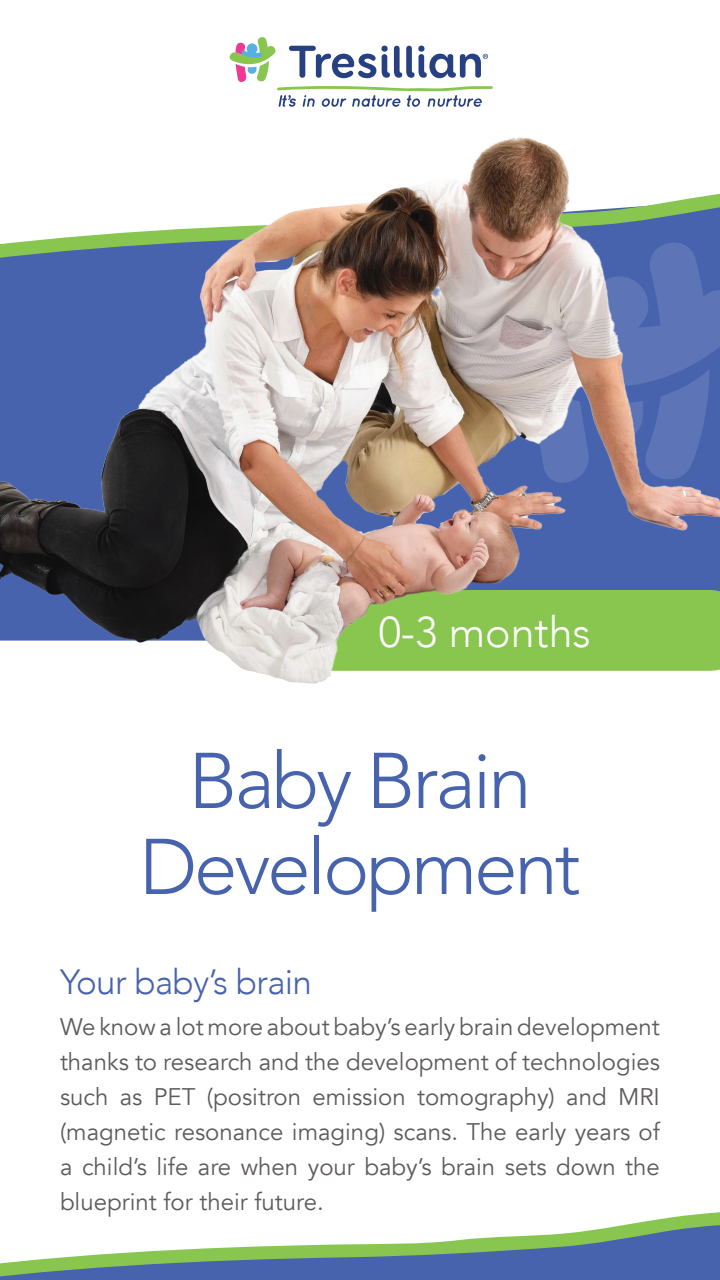
<style>
.page{position:relative;width:720px;height:1280px;background:#fff}
.page>*{position:absolute;margin:0;border:0;box-sizing:border-box;transform-origin:0 0}
._2015_Front_Page_Sub{font:300 78px/86px "Avenir";letter-spacing:-.04em;color:#4863ae;text-align:center}
.t1{font:300 42.9px "Avenir";color:#fff}
._2022_Digital_head{font:300 35px "Avenir";letter-spacing:-.02em;color:#4863ae}
._2022_Digital{font:24px/35px "Avenir";color:#5f5b5d;text-align:justify}
</style>
<div class="page">
<svg style="left:0;top:1234px;width:720px;height:30px"></svg>
<svg style="left:0;top:1264px;width:720px;height:16px;background:#4c6aa6"></svg>
<svg style="left:559px;top:1212px;width:161px;height:22px"></svg>
<svg style="left:229px;top:37px;width:264px;height:70px"></svg>
<img style="left:0;top:137px;width:720px;height:547px">
<p class="t1" style="left:379px;top:607px;width:214px">0-3 months</p>
<p class="_2015_Front_Page_Sub" style="left:139px;top:738px;width:443px">Baby Brain<br>Development</p>
<p class="_2022_Digital_head" style="left:60px;top:961px;width:254px">Your baby’s brain</p>
<p class="_2022_Digital" style="left:60px;top:1009px;width:602px">We know a lot more about baby’s early brain development thanks to research and the development of technologies such as PET (positron emission tomography) and MRI (magnetic resonance imaging) scans. The early years of a child’s life are when your baby’s brain sets down the blueprint for their future.</p>
</div>
